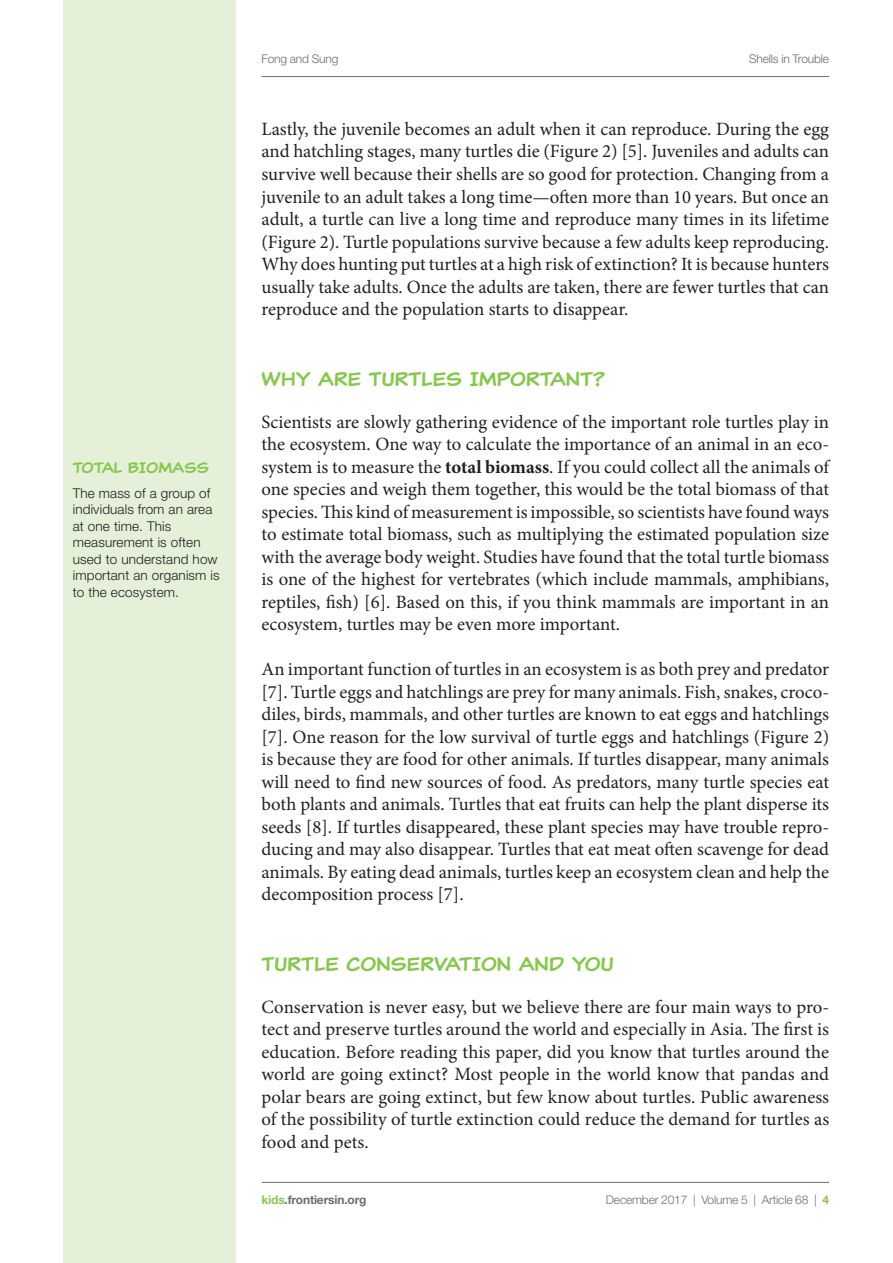
<style>
.page{position:relative;width:893px;height:1263px;background:#fff}
.page>*{position:absolute;margin:0;border:0;box-sizing:border-box;transform-origin:0 0}
.t1{font:19.5px "Classic Comic";color:#89c650}
.t2{font:18.75px/22.5px "Minion Pro";color:#231f20;text-align:justify}
.t3{font:15px "Classic Comic";color:#89c650}
.t4{font:300 13.5px/16.5px "Helvetica Neue LT Std";letter-spacing:.01em;color:#231f20}
.t5{font:300 12px "Helvetica Neue LT Std";letter-spacing:-.015em;color:#6c6d70}
.t6{font:700 12px "Helvetica Neue LT Std";letter-spacing:-.015em;color:#6c6d70}
.s1{font-weight:700}
.s2{color:#89c650}
.s3{font-weight:700;color:#89c650}
</style>
<div class="page">
<div style="left:64px;top:0;width:172px;height:1263px;background:#e4f0d8"></div>
<hr style="left:261px;top:76px;width:568px;height:1px;background:#6c6d70">
<hr style="left:261px;top:1182px;width:568px;height:1px;background:#6c6d70">
<p class="t3" style="left:73px;top:458px;width:138px">TOTAL BIOMASS</p>
<p class="t4" style="left:73px;top:484px;width:148px">The mass of a group of individuals from an area at one time. This measurement is often used to understand how important an organism is to the ecosystem.</p>
<p class="t5" style="left:261px;top:51px;width:78px">Fong and Sung</p>
<p class="t5" style="left:749px;top:51px;width:82px">Shells in Trouble</p>
<p class="t2" style="left:261px;top:118px;width:569px">Lastly, the juvenile becomes an adult when it can reproduce. During the egg and hatchling stages, many turtles die (Figure 2) [5]. Juveniles and adults can survive well because their shells are so good for protection. Changing from a juvenile to an adult takes a long time—often more than 10 years. But once an adult, a turtle can live a long time and reproduce many times in its lifetime (Figure 2). Turtle populations survive because a few adults keep reproducing.<br>Why does hunting put turtles at a high risk of extinction? It is because hunters usually take adults. Once the adults are taken, there are fewer turtles that can reproduce and the population starts to disappear.</p>
<p class="t1" style="left:261px;top:366px;width:345px">WHY ARE TURTLES IMPORTANT?</p>
<p class="t2" style="left:261px;top:410px;width:569px">Scientists are slowly gathering evidence of the important role turtles play in the ecosystem. One way to calculate the importance of an animal in an eco&shy;system is to measure the <span class="s1">total biomass</span>. If you could collect all the animals of one species and weigh them together, this would be the total biomass of that species. This kind of measurement is impossible, so scientists have found ways to estimate total biomass, such as multiplying the estimated population size with the average body weight. Studies have found that the total turtle biomass is one of the highest for vertebrates (which include mammals, amphibians, reptiles, fish) [6]. Based on this, if you think mammals are important in an ecosystem, turtles may be even more important.</p>
<p class="t2" style="left:261px;top:658px;width:569px">An important function of turtles in an ecosystem is as both prey and predator [7]. Turtle eggs and hatchlings are prey for many animals. Fish, snakes, croco&shy;diles, birds, mammals, and other turtles are known to eat eggs and hatchlings [7]. One reason for the low survival of turtle eggs and hatchlings (Figure 2) is because they are food for other animals. If turtles disappear, many animals will need to find new sources of food. As predators, many turtle species eat both plants and animals. Turtles that eat fruits can help the plant disperse its seeds [8]. If turtles disappeared, these plant species may have trouble repro&shy;ducing and may also disappear. Turtles that eat meat often scavenge for dead animals. By eating dead animals, turtles keep an ecosystem clean and help the decomposition process [7].</p>
<p class="t1" style="left:261px;top:951px;width:354px">TURTLE CONSERVATION AND YOU</p>
<p class="t2" style="left:261px;top:995px;width:569px">Conservation is never easy, but we believe there are four main ways to pro&shy;tect and preserve turtles around the world and especially in Asia. The first is education. Before reading this paper, did you know that turtles around the world are going extinct? Most people in the world know that pandas and polar bears are going extinct, but few know about turtles. Public awareness of the possibility of turtle extinction could reduce the demand for turtles as food and pets.</p>
<p class="t6" style="left:261px;top:1192px;width:107px"><span class="s2">kids</span>.frontiersin.org</p>
<p class="t5" style="left:606px;top:1192px;width:225px">December 2017 | Volume 5 | Article 68 | <span class="s3">4</span></p>
</div>
